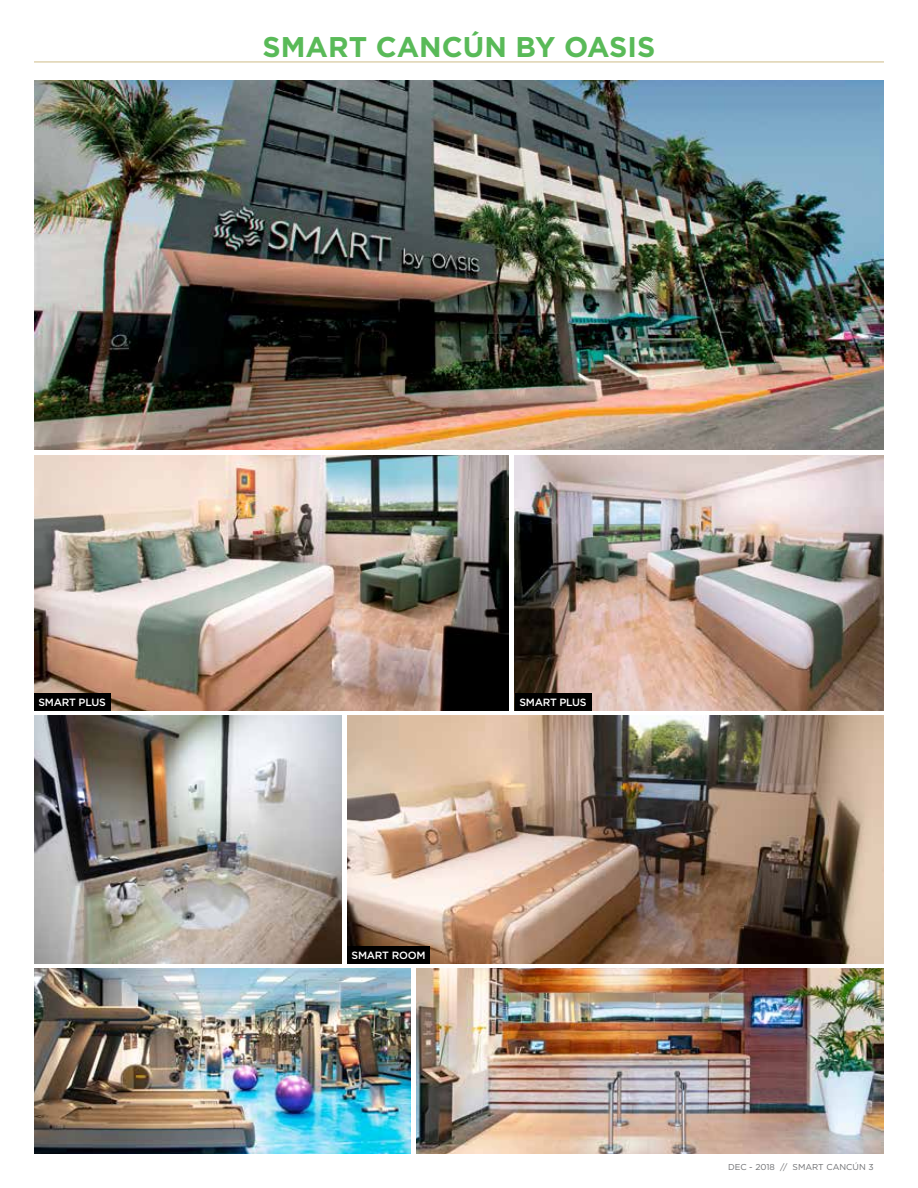
<style>
.page{position:relative;width:918px;height:1188px;background:#fff}
.page>*{position:absolute;margin:0;border:0;box-sizing:border-box;transform-origin:0 0}
.t1{font:700 28.5px "Gotham";color:#59ba58}
.t2{font:500 10.5px "Gotham";letter-spacing:-.025em;color:#fff}
.t3{font:8.55px "Gotham";color:#6d6e71}
</style>
<div class="page">
<hr style="left:34px;top:61px;width:850px;height:1px;background:#d4c396">
<img style="left:34px;top:716px;width:308px;height:247px">
<img style="left:347px;top:716px;width:537px;height:247px">
<img style="left:34px;top:81px;width:850px;height:368px">
<img style="left:515px;top:455px;width:369px;height:256px">
<img style="left:34px;top:455px;width:475px;height:256px">
<img style="left:34px;top:969px;width:377px;height:185px">
<img style="left:416px;top:969px;width:468px;height:185px">
<div style="left:34px;top:693px;width:76px;height:18px;background:#000"></div>
<div style="left:515px;top:693px;width:76px;height:18px;background:#000"></div>
<div style="left:347px;top:946px;width:83px;height:17px;background:#000"></div>
<h1 class="t1" style="left:263px;top:28px;width:394px">SMART CANCÚN BY OASIS</h1>
<p class="t2" style="left:39px;top:696px;width:69px">SMART PLUS</p>
<p class="t2" style="left:519px;top:696px;width:69px">SMART PLUS</p>
<p class="t2" style="left:352px;top:948px;width:75px">SMART ROOM</p>
<p class="t3" style="left:728px;top:1161px;width:147px">DEC - 2018 // SMART CANCÚN 3</p>
</div>
